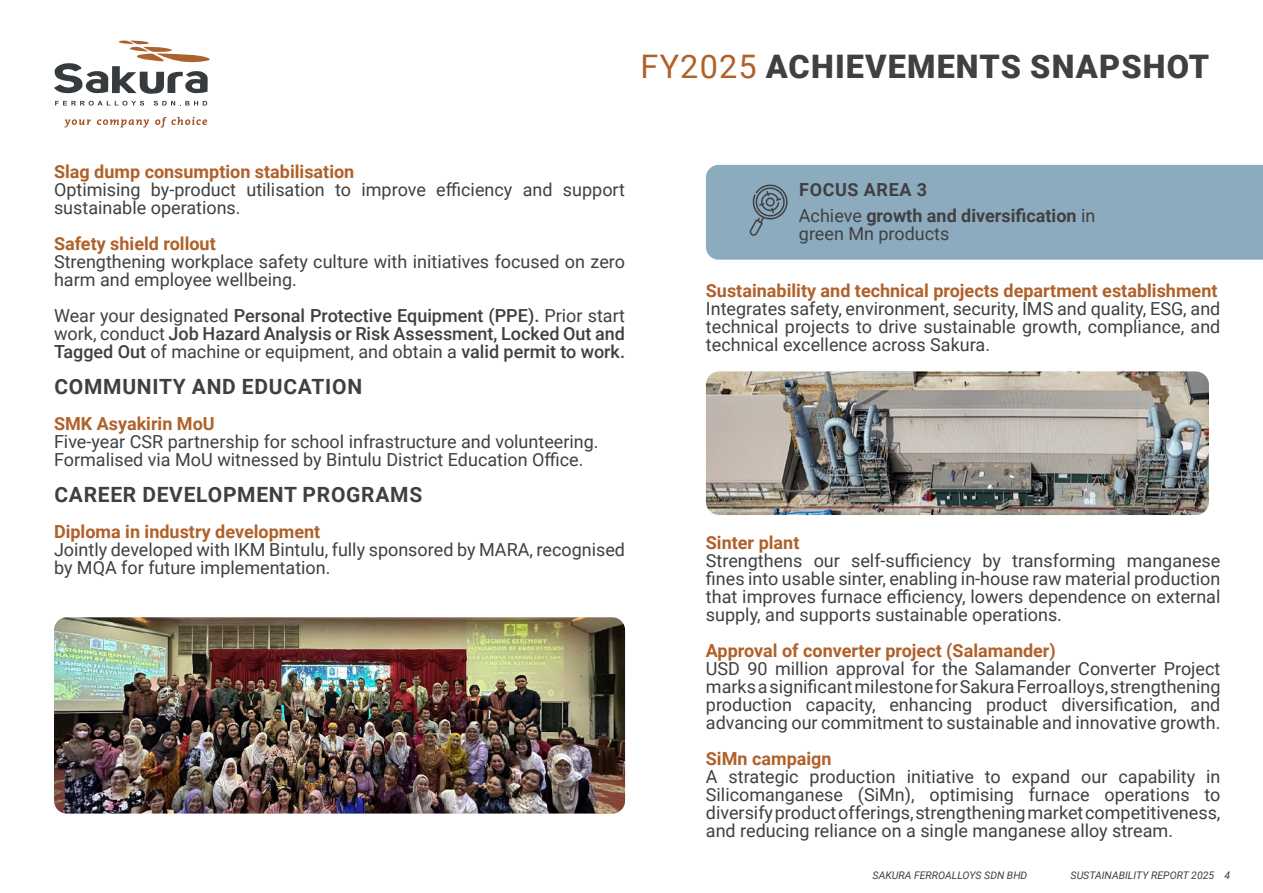
<style>
.page{position:relative;width:1263px;height:893px;background:#fff}
.page>*{position:absolute;margin:0;border:0;box-sizing:border-box;transform-origin:0 0}
.t1{font:900 32.4px "Roboto";letter-spacing:.035em;color:#414041}
.t2{font:700 21px "Roboto";letter-spacing:.035em;color:#414041}
.t3{font:18px/18px "Roboto";color:#414041;text-align:justify}
.t4{font:700 18px "Roboto";color:#b06129}
.t5{font:500 18px/18px "Roboto";color:#414041;text-align:justify}
.t6{font:700 18px "Roboto";letter-spacing:.035em;color:#414041}
.t7{font:italic 10.5px "Roboto";color:#414041}
.s1{font-weight:400;color:#b06129}
.s2{font-weight:400}
.s3{font-weight:700}
</style>
<div class="page">
<svg style="left:65px;top:119px;width:26px;height:9px"></svg>
<svg style="left:97px;top:119px;width:52px;height:9px"></svg>
<svg style="left:155px;top:117px;width:52px;height:11px"></svg>
<svg style="left:55px;top:101px;width:89px;height:5px"></svg>
<svg style="left:154px;top:101px;width:53px;height:5px"></svg>
<svg style="left:54px;top:40px;width:156px;height:54px"></svg>
<div style="left:706px;top:165px;width:557px;height:95px;background:#8cabbf"></div>
<svg style="left:749px;top:183px;width:41px;height:53px;background:#7a92a2"></svg>
<img style="left:54px;top:617px;width:571px;height:197px">
<img style="left:706px;top:371px;width:503px;height:144px">
<p class="t1" style="left:641px;top:44px;width:570px"><span class="s1">FY2025</span> ACHIEVEMENTS SNAPSHOT</p>
<p class="t4" style="left:54px;top:159px;width:302px">Slag dump consumption stabilisation</p>
<p class="t3" style="left:54px;top:180px;width:573px">Optimising by-product utilisation to improve efficiency and support sustainable operations.</p>
<p class="t4" style="left:54px;top:231px;width:163px">Safety shield rollout</p>
<p class="t3" style="left:54px;top:252px;width:572px">Strengthening workplace safety culture with initiatives focused on zero harm and employee wellbeing.</p>
<p class="t5" style="left:54px;top:306px;width:573px"><span class="s2">Wear your designated</span> Personal Protective Equipment (PPE). <span class="s2">Prior start work, conduct</span> Job Hazard Analysis or Risk Assessment, Locked Out and Tagged Out <span class="s2">of machine or equipment, and obtain a</span> valid permit to work.</p>
<p class="t2" style="left:54px;top:372px;width:309px">COMMUNITY AND EDUCATION</p>
<p class="t4" style="left:54px;top:411px;width:162px">SMK Asyakirin MoU</p>
<p class="t3" style="left:54px;top:432px;width:546px">Five-year CSR partnership for school infrastructure and volunteering.</p>
<p class="t3" style="left:54px;top:450px;width:531px">Formalised via MoU witnessed by Bintulu District Education Office.</p>
<p class="t2" style="left:54px;top:480px;width:369px">CAREER DEVELOPMENT PROGRAMS</p>
<p class="t4" style="left:54px;top:519px;width:268px">Diploma in industry development</p>
<p class="t3" style="left:54px;top:540px;width:573px">Jointly developed with IKM Bintulu, fully sponsored by MARA, recognised by MQA for future implementation.</p>
<p class="t6" style="left:799px;top:177px;width:129px">FOCUS AREA 3</p>
<p class="t3" style="left:799px;top:206px;width:298px">Achieve <span class="s3">growth and diversification</span> in green Mn products</p>
<p class="t4" style="left:706px;top:278px;width:513px">Sustainability and technical projects department establishment</p>
<p class="t3" style="left:706px;top:299px;width:516px">Integrates safety, environment, security, IMS and quality, ESG, and technical projects to drive sustainable growth, compliance, and technical excellence across Sakura.</p>
<p class="t4" style="left:706px;top:530px;width:95px">Sinter plant</p>
<p class="t3" style="left:706px;top:551px;width:516px">Strengthens our self-sufficiency by transforming manganese fines into usable sinter, enabling in-house raw material production that improves furnace efficiency, lowers dependence on external supply, and supports sustainable operations.</p>
<p class="t4" style="left:706px;top:638px;width:351px">Approval of converter project (Salamander)</p>
<p class="t3" style="left:706px;top:659px;width:516px">USD 90 million approval for the Salamander Converter Project marks a significant milestone for Sakura Ferroalloys, strengthening production capacity, enhancing product diversification, and advancing our commitment to sustainable and innovative growth.</p>
<p class="t4" style="left:706px;top:746px;width:127px">SiMn campaign</p>
<p class="t3" style="left:706px;top:767px;width:516px">A strategic production initiative to expand our capability in Silicomanganese (SiMn), optimising furnace operations to diversify product offerings, strengthening market competitiveness, and reducing reliance on a single manganese alloy stream.</p>
<p class="t7" style="left:873px;top:868px;width:156px">SAKURA FERROALLOYS SDN BHD</p>
<p class="t7" style="left:1070px;top:868px;width:161px">SUSTAINABILITY REPORT 2025 4</p>
</div>
